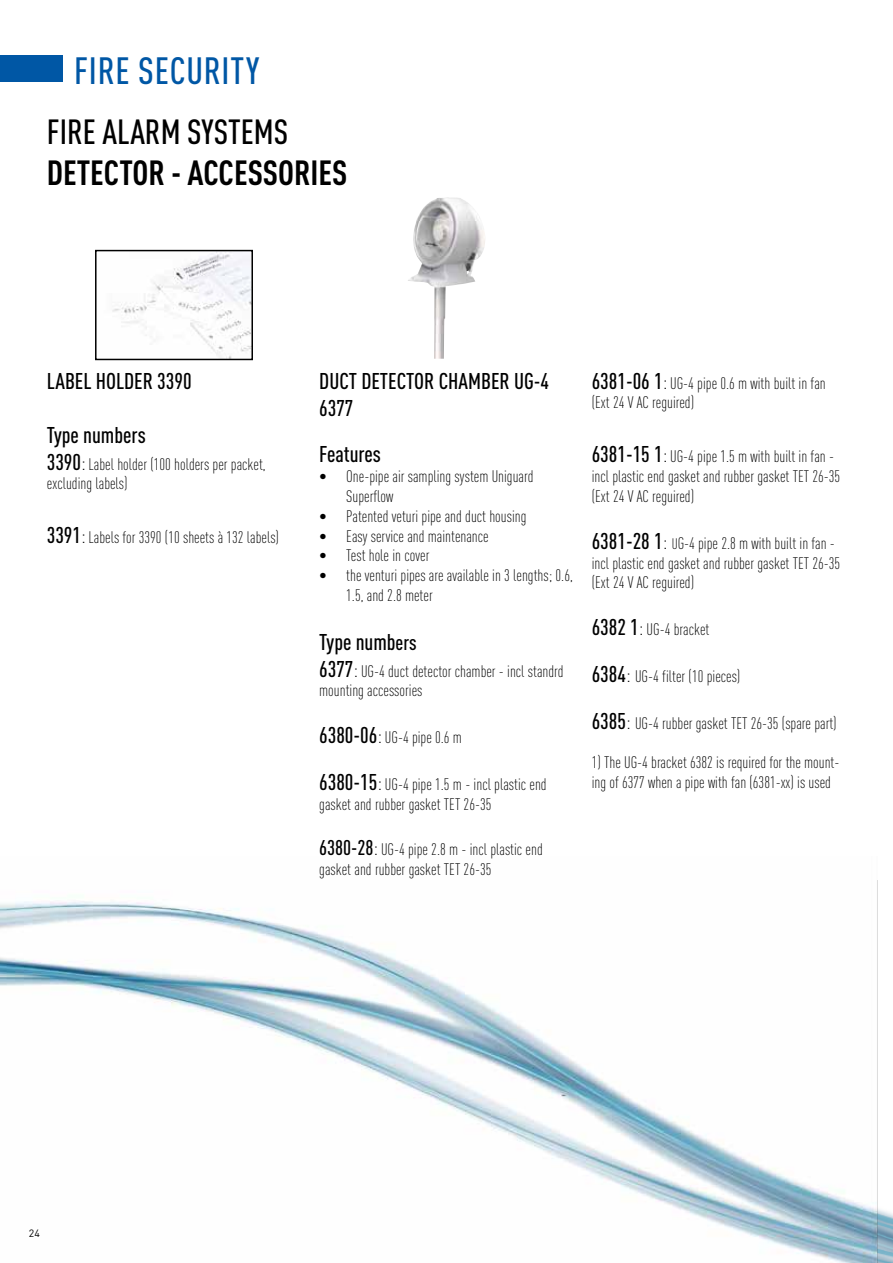
<style>
.page{position:relative;width:893px;height:1263px;background:#fff}
.page>*{position:absolute;margin:0;border:0;box-sizing:border-box;transform-origin:0 0}
.t1{font:500 37.5px "DIN Cond";letter-spacing:.02em;color:#0057a5}
.t2{font:700 34.5px "DIN Cond";color:#000}
.t3{font:500 34.5px "DIN Cond";color:#000}
.t4{font:500 22.5px/27px "DIN Cond";color:#000}
.t5{font:300 16.5px/19.8px "DIN Cond";color:#000}
.t6{font:10.5px "DIN Tr";color:#000}
.s1{font-weight:500;font-size:22.5px}
.s2{font-size:21px}
.s3{font-weight:500;font-size:21px}
.s4{font-size:15px}
</style>
<div class="page">
<img style="left:0;top:880px;width:878px;height:383px">
<img style="left:878px;top:1209px;width:15px;height:54px">
<img style="left:112px;top:253px;width:138px;height:104px">
<div style="left:95px;top:250px;width:158px;height:110px;border:2px solid #000"></div>
<img style="left:408px;top:197px;width:77px;height:162px">
<div style="left:0;top:55px;width:63px;height:26px;background:#0057a5"></div>
<h1 class="t1" style="left:74px;top:48px;width:187px">FIRE SECURITY</h1>
<h2 class="t3" style="left:47px;top:111px;width:243px">FIRE ALARM SYSTEMS</h2>
<h2 class="t2" style="left:47px;top:152px;width:302px">DETECTOR - ACCESSORIES</h2>
<h3 class="t4" style="left:47px;top:367px;width:146px">LABEL HOLDER 3390</h3>
<h3 class="t4" style="left:47px;top:421px;width:100px">Type numbers</h3>
<p class="t5" style="left:47px;top:454px;width:220px"><span class="s1">3390</span><span class="s2">:</span> Label holder (100 holders per packet, excluding labels)</p>
<p class="t5" style="left:47px;top:528px;width:234px"><span class="s1">3391</span><span class="s2">:</span> Labels for 3390 (10 sheets à 132 labels)</p>
<h3 class="t4" style="left:319px;top:367px;width:231px">DUCT DETECTOR CHAMBER UG-4<br>6377</h3>
<h3 class="t4" style="left:319px;top:440px;width:63px">Features</h3>
<p class="t5" style="left:346px;top:466px;width:189px;text-indent:-27px">• One-pipe air sampling system Uniguard<br>Superflow</p>
<p class="t5" style="left:319px;top:506px;width:209px">• Patented veturi pipe and duct housing</p>
<p class="t5" style="left:319px;top:526px;width:171px">• Easy service and maintenance</p>
<p class="t5" style="left:319px;top:546px;width:112px">• Test hole in cover</p>
<p class="t5" style="left:346px;top:565px;width:228px;text-indent:-27px">• the venturi pipes are available in 3 lengths; 0.6,<br>1.5, and 2.8 meter</p>
<h3 class="t4" style="left:319px;top:628px;width:99px">Type numb<span class="s2">ers</span></h3>
<p class="t5" style="left:319px;top:661px;width:246px"><span class="s1">6377</span><span class="s2">:</span> UG-4 duct detector chamber - incl standrd mounting accessories</p>
<p class="t5" style="left:319px;top:727px;width:144px"><span class="s1">6380-06</span><span class="s2">:</span> UG-4 pipe 0.6 m</p>
<p class="t5" style="left:319px;top:774px;width:229px"><span class="s1">6380-15</span><span class="s2">:</span> UG-4 pipe 1.5 m - incl plastic end gasket and rubber gasket TET 26-35</p>
<p class="t5" style="left:319px;top:839px;width:225px"><span class="s3">6380-28</span><span class="s2">:</span> UG-4 pipe 2.8 m - incl plastic end gasket and rubber gasket TET 26-35</p>
<p class="t5" style="left:592px;top:373px;width:236px"><span class="s1">6381-06 1</span><span class="s2">:</span> UG-4 pipe 0.6 m with built in fan (Ext 24 V AC reguired)</p>
<p class="t5" style="left:592px;top:447px;width:250px"><span class="s1">6381-15 1</span><span class="s2">:</span> UG-4 pipe 1.5 m with built in fan - incl plastic end gasket and rubber gasket TET 26-35 (Ext 24 V AC reguired)</p>
<p class="t5" style="left:592px;top:533px;width:250px"><span class="s1">6381-28 1</span><span class="s2">:</span> <span class="s4">U</span>G-4 pipe 2.8 m with built in fan - incl plastic end gasket and rubber gasket TET 26-35 (Ext 24 V AC reguired)</p>
<p class="t5" style="left:592px;top:619px;width:119px"><span class="s1">6382 1</span><span class="s2">:</span> UG-4 bracket</p>
<p class="t5" style="left:592px;top:666px;width:150px"><span class="s1">6384</span><span class="s2">:</span> UG-4 filter (10 pieces)</p>
<p class="t5" style="left:592px;top:713px;width:246px"><span class="s1">6385</span><span class="s2">:</span> UG-4 rubber gasket TET 26-35 (spare part)</p>
<p class="t5" style="left:592px;top:753px;width:249px">1) The UG-4 bracket 6382 is required for the mount&shy;ing of 6377 when a pipe with fan (6381-xx) is used</p>
<p class="t6" style="left:29px;top:1227px;width:12px">24</p>
</div>
